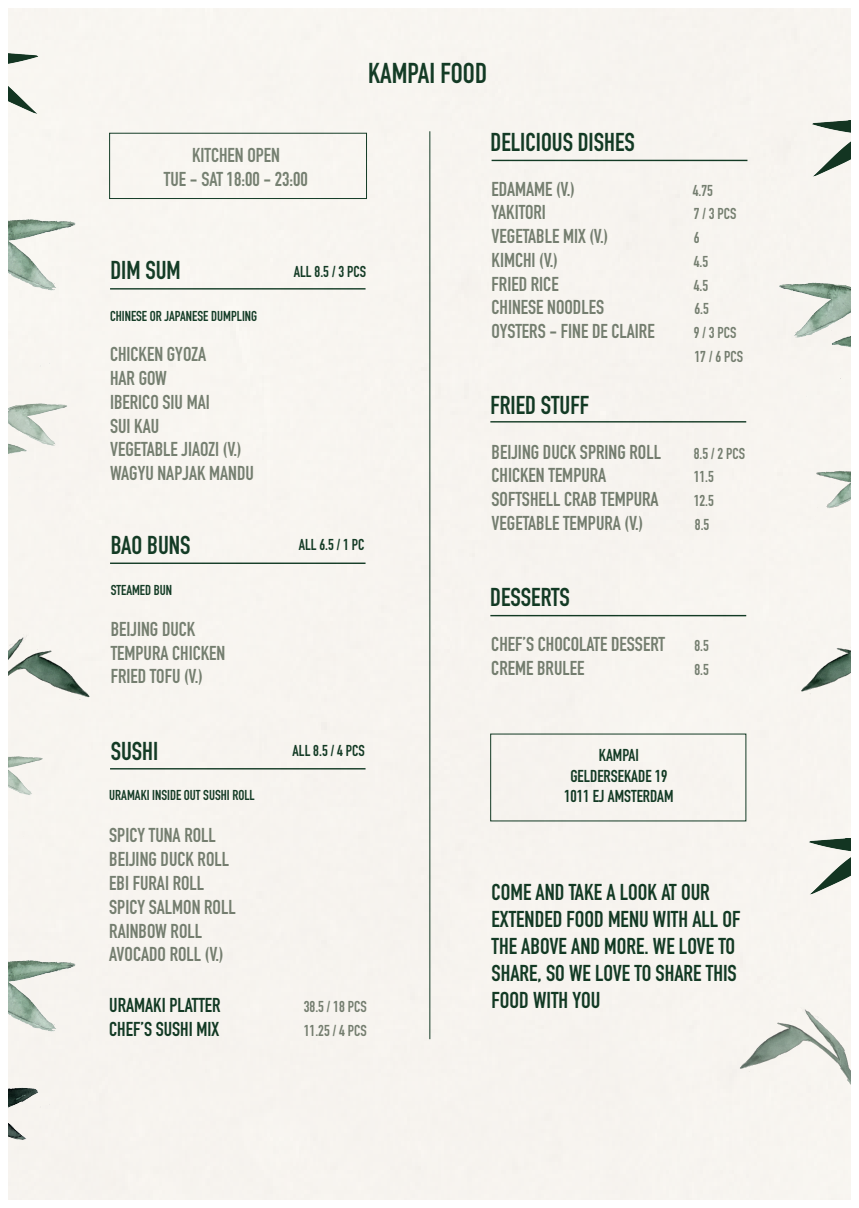
<style>
.page{position:relative;width:859px;height:1208px;background:#fff}
.page>*{position:absolute;margin:0;border:0;box-sizing:border-box;transform-origin:0 0}
.t1{font:700 28.3px "DIN Condensed";color:#02311e}
.t2{font:700 25.5px "DIN Condensed";color:#02311e}
.t3{font:700 22.6px/27.2px "DIN Condensed";color:#02311e}
.t4{font:700 19.8px "DIN Condensed";color:#6e7c71}
.t5{font:700 19.8px "DIN Condensed";color:#02311e}
.t6{font:700 17px "DIN Condensed";color:#02311e}
.t7{font:700 15.6px "DIN Condensed";color:#6e7c71}
.t8{font:700 15.6px "DIN Condensed";color:#02311e}
.t9{font:700 14.1px "DIN Condensed";color:#02311e}
</style>
<div class="page">
<div style="left:9px;top:9px;width:841px;height:1190px;background:#f7f4ef"></div>
<div style="left:710px;top:449px;width:140px;height:82px;background:#f8f5f0"></div>
<div style="left:621px;top:251px;width:229px;height:168px;background:#f7f4ef"></div>
<div style="left:719px;top:838px;width:131px;height:169px;background:#f7f5f0"></div>
<div style="left:722px;top:120px;width:128px;height:169px;background:#f7f4f0"></div>
<div style="left:129px;top:733px;width:26px;height:121px;background:#f7f5f0"></div>
<div style="left:765px;top:621px;width:85px;height:195px;background:#f7f5f0"></div>
<div style="left:9px;top:396px;width:180px;height:114px;background:#f8f5f0"></div>
<img style="left:701px;top:1008px;width:149px;height:96px">
<div style="left:9px;top:52px;width:127px;height:126px;background:#f8f6f1"></div>
<div style="left:9px;top:146px;width:74px;height:32px;background:#f9f7f2"></div>
<div style="left:9px;top:627px;width:120px;height:291px;background:#f7f5f0"></div>
<div style="left:9px;top:178px;width:271px;height:218px;background:#f8f6f1"></div>
<img style="left:8px;top:1137px;width:62px;height:14px">
<div style="left:8px;top:918px;width:272px;height:219px;background:#f6f3ef"></div>
<p class="t1" style="left:368px;top:54px;width:120px">KAMPAI FOOD</p>
<p class="t4" style="left:192px;top:142px;width:89px">KITCHEN OPEN</p>
<p class="t4" style="left:164px;top:166px;width:146px">TUE - SAT 18:00 - 23:00</p>
<p class="t2" style="left:110px;top:253px;width:72px">DIM SUM</p>
<p class="t8" style="left:294px;top:261px;width:74px">ALL 8.5 / 3 PCS</p>
<p class="t9" style="left:110px;top:306px;width:149px">CHINESE OR JAPANESE DUMPLING</p>
<p class="t4" style="left:110px;top:341px;width:98px">CHICKEN GYOZA</p>
<p class="t4" style="left:110px;top:365px;width:58px">HAR GOW</p>
<p class="t4" style="left:110px;top:388px;width:101px">IBERICO SIU MAI</p>
<p class="t4" style="left:110px;top:412px;width:51px">SUI KAU</p>
<p class="t4" style="left:110px;top:436px;width:133px">VEGETABLE JIAOZI (V.)</p>
<p class="t4" style="left:110px;top:460px;width:145px">WAGYU NAPJAK MANDU</p>
<p class="t2" style="left:111px;top:528px;width:81px">BAO BUNS</p>
<p class="t9" style="left:111px;top:580px;width:63px">STEAMED BUN</p>
<p class="t4" style="left:111px;top:615px;width:86px">BEIJING DUCK</p>
<p class="t4" style="left:111px;top:639px;width:116px">TEMPURA CHICKEN</p>
<p class="t4" style="left:111px;top:663px;width:94px">FRIED TOFU (V.)</p>
<p class="t2" style="left:111px;top:734px;width:49px">SUSHI</p>
<p class="t8" style="left:299px;top:534px;width:67px">ALL 6.5 / 1 PC</p>
<p class="t8" style="left:293px;top:740px;width:74px">ALL 8.5 / 4 PCS</p>
<p class="t9" style="left:109px;top:785px;width:147px">URAMAKI INSIDE OUT SUSHI ROLL</p>
<p class="t4" style="left:109px;top:822px;width:108px">SPICY TUNA ROLL</p>
<p class="t4" style="left:109px;top:846px;width:121px">BEIJING DUCK ROLL</p>
<p class="t4" style="left:109px;top:869px;width:96px">EBI FURAI ROLL</p>
<p class="t4" style="left:109px;top:893px;width:128px">SPICY SALMON ROLL</p>
<p class="t4" style="left:109px;top:917px;width:94px">RAINBOW ROLL</p>
<p class="t4" style="left:109px;top:941px;width:116px">AVOCADO ROLL (V.)</p>
<p class="t5" style="left:109px;top:992px;width:113px">URAMAKI PLATTER</p>
<p class="t7" style="left:304px;top:996px;width:64px">38.5 / 18 PCS</p>
<p class="t5" style="left:109px;top:1015px;width:111px">CHEF’S SUSHI MIX</p>
<p class="t7" style="left:304px;top:1020px;width:64px">11.25 / 4 PCS</p>
<p class="t2" style="left:491px;top:125px;width:146px">DELICIOUS DISHES</p>
<p class="t4" style="left:492px;top:175px;width:85px">EDAMAME (V.)</p>
<p class="t7" style="left:693px;top:180px;width:22px">4.75</p>
<p class="t4" style="left:492px;top:199px;width:56px">YAKITORI</p>
<p class="t7" style="left:694px;top:203px;width:44px">7 / 3 PCS</p>
<p class="t4" style="left:492px;top:223px;width:118px">VEGETABLE MIX (V.)</p>
<p class="t7" style="left:694px;top:227px;width:7px">6</p>
<p class="t4" style="left:492px;top:246px;width:68px">KIMCHI (V.)</p>
<p class="t7" style="left:694px;top:251px;width:16px">4.5</p>
<p class="t4" style="left:492px;top:270px;width:69px">FRIED RICE</p>
<p class="t7" style="left:694px;top:275px;width:16px">4.5</p>
<p class="t4" style="left:492px;top:294px;width:114px">CHINESE NOODLES</p>
<p class="t7" style="left:694px;top:298px;width:16px">6.5</p>
<p class="t4" style="left:492px;top:318px;width:165px">OYSTERS - FINE DE CLAIRE</p>
<p class="t7" style="left:694px;top:322px;width:44px">9 / 3 PCS</p>
<p class="t7" style="left:694px;top:346px;width:50px">17 / 6 PCS</p>
<p class="t2" style="left:490px;top:388px;width:100px">FRIED STUFF</p>
<p class="t4" style="left:492px;top:438px;width:171px">BEIJING DUCK SPRING ROLL</p>
<p class="t7" style="left:694px;top:443px;width:53px">8.5 / 2 PCS</p>
<p class="t4" style="left:492px;top:462px;width:116px">CHICKEN TEMPURA</p>
<p class="t7" style="left:694px;top:466px;width:22px">11.5</p>
<p class="t4" style="left:492px;top:486px;width:169px">SOFTSHELL CRAB TEMPURA</p>
<p class="t7" style="left:694px;top:490px;width:22px">12.5</p>
<p class="t4" style="left:492px;top:509px;width:153px">VEGETABLE TEMPURA (V.)</p>
<p class="t7" style="left:695px;top:514px;width:16px">8.5</p>
<p class="t2" style="left:490px;top:580px;width:81px">DESSERTS</p>
<p class="t4" style="left:491px;top:630px;width:175px">CHEF’S CHOCOLATE DESSERT</p>
<p class="t7" style="left:694px;top:635px;width:16px">8.5</p>
<p class="t4" style="left:491px;top:654px;width:95px">CREME BRULEE</p>
<p class="t7" style="left:694px;top:658px;width:16px">8.5</p>
<p class="t6" style="left:599px;top:744px;width:42px">KAMPAI</p>
<p class="t6" style="left:570px;top:764px;width:99px">GELDERSEKADE 19</p>
<p class="t6" style="left:564px;top:784px;width:111px">1011 EJ AMSTERDAM</p>
<p class="t3" style="left:492px;top:878px;width:250px">COME AND TAKE A LOOK AT OUR<br>EXTENDED FOOD MENU WITH ALL OF<br>THE ABOVE AND MORE. WE LOVE TO<br>SHARE, SO WE LOVE TO SHARE THIS<br>FOOD WITH YOU</p>
</div>
